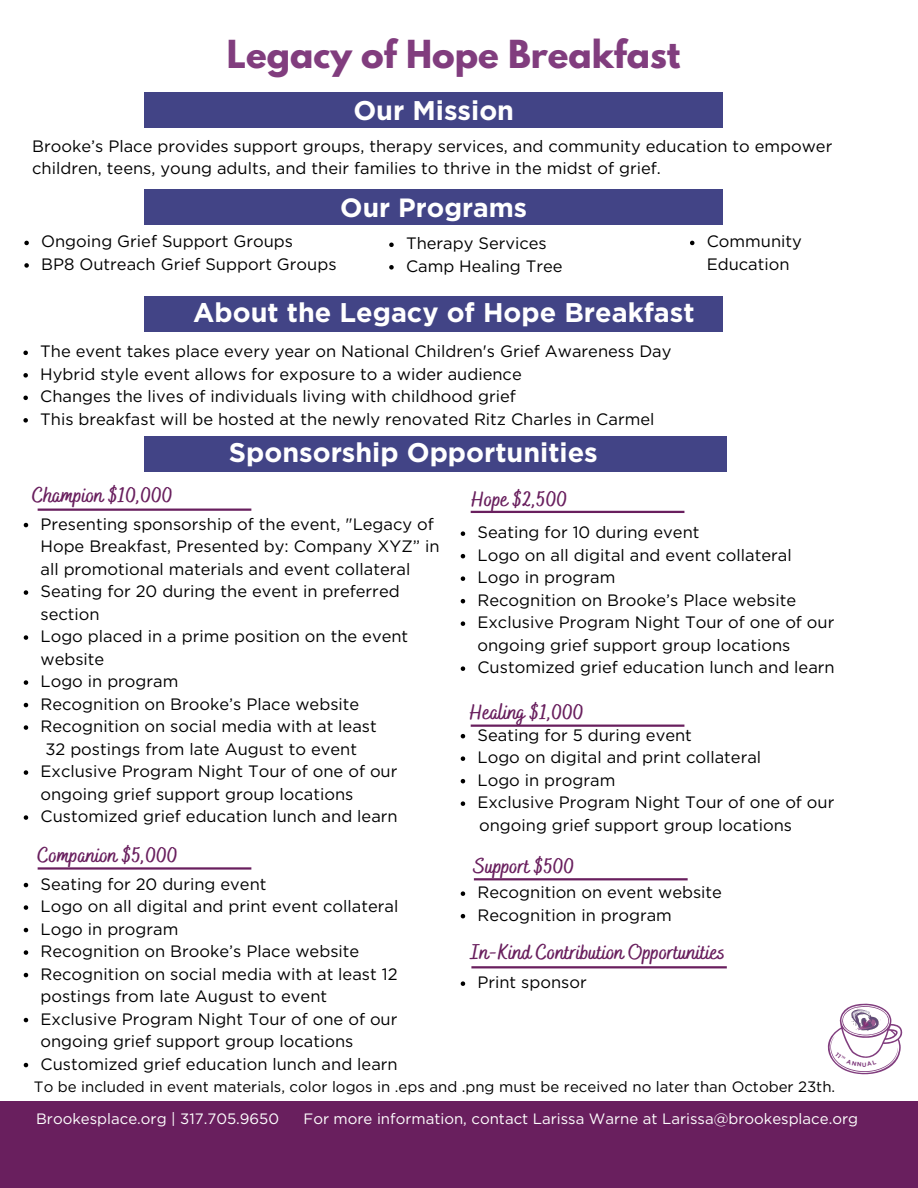
<style>
.page{position:relative;width:918px;height:1188px;background:#fff}
.page>*{position:absolute;margin:0;border:0;box-sizing:border-box;transform-origin:0 0}
.t1{font:700 34.2px "League Spartan";color:#813d7e}
.t2{font:700 27px "Gotham";color:#fff}
.t3{font:700 26.4px "Gotham";color:#fff}
.t4{font:700 21.45px "Bakerie Smooth";color:#691f5e}
.t5{font:16.5px/22.5px "Gotham";color:#000}
.t6{font:15px "Gotham";color:#fff}
.t7{font:15px "Gotham";color:#000}
</style>
<div class="page">
<div style="left:0;top:1101px;width:918px;height:87px;background:#691f5e"></div>
<svg style="left:24px;top:523px;width:4px;height:4px"></svg>
<svg style="left:24px;top:590px;width:4px;height:5px"></svg>
<svg style="left:24px;top:635px;width:4px;height:5px"></svg>
<svg style="left:24px;top:680px;width:4px;height:5px"></svg>
<svg style="left:24px;top:703px;width:4px;height:4px"></svg>
<svg style="left:24px;top:725px;width:4px;height:5px"></svg>
<svg style="left:24px;top:770px;width:4px;height:5px"></svg>
<svg style="left:24px;top:815px;width:4px;height:5px"></svg>
<svg style="left:24px;top:883px;width:4px;height:4px"></svg>
<svg style="left:24px;top:905px;width:4px;height:5px"></svg>
<svg style="left:24px;top:928px;width:4px;height:4px"></svg>
<svg style="left:24px;top:950px;width:4px;height:5px"></svg>
<svg style="left:24px;top:973px;width:4px;height:4px"></svg>
<svg style="left:24px;top:1018px;width:4px;height:4px"></svg>
<svg style="left:24px;top:1063px;width:4px;height:4px"></svg>
<svg style="left:461px;top:531px;width:4px;height:5px"></svg>
<svg style="left:461px;top:554px;width:4px;height:4px"></svg>
<svg style="left:461px;top:576px;width:4px;height:5px"></svg>
<svg style="left:461px;top:599px;width:4px;height:4px"></svg>
<svg style="left:461px;top:621px;width:4px;height:5px"></svg>
<svg style="left:461px;top:666px;width:4px;height:5px"></svg>
<svg style="left:461px;top:734px;width:4px;height:4px"></svg>
<svg style="left:461px;top:756px;width:4px;height:5px"></svg>
<svg style="left:461px;top:779px;width:4px;height:4px"></svg>
<svg style="left:461px;top:801px;width:4px;height:5px"></svg>
<svg style="left:461px;top:891px;width:4px;height:5px"></svg>
<svg style="left:461px;top:914px;width:4px;height:4px"></svg>
<svg style="left:461px;top:981px;width:4px;height:5px"></svg>
<hr style="left:38px;top:509px;width:213px;height:2px;background:#691f5e">
<hr style="left:471px;top:511px;width:213px;height:2px;background:#691f5e">
<hr style="left:38px;top:867px;width:213px;height:3px;background:#691f5e">
<hr style="left:471px;top:725px;width:213px;height:2px;background:#691f5e">
<hr style="left:474px;top:878px;width:214px;height:2px;background:#691f5e">
<hr style="left:471px;top:966px;width:256px;height:2px;background:#691f5e">
<div style="left:145px;top:92px;width:578px;height:35px;background:#424486"></div>
<div style="left:145px;top:189px;width:578px;height:36px;background:#424486"></div>
<svg style="left:24px;top:241px;width:5px;height:4px"></svg>
<svg style="left:24px;top:263px;width:5px;height:5px"></svg>
<svg style="left:389px;top:243px;width:5px;height:4px"></svg>
<svg style="left:389px;top:265px;width:5px;height:5px"></svg>
<svg style="left:690px;top:241px;width:4px;height:4px"></svg>
<div style="left:145px;top:296px;width:578px;height:36px;background:#424486"></div>
<svg style="left:23px;top:351px;width:5px;height:4px"></svg>
<svg style="left:23px;top:373px;width:5px;height:5px"></svg>
<svg style="left:23px;top:396px;width:5px;height:4px"></svg>
<svg style="left:23px;top:418px;width:5px;height:5px"></svg>
<div style="left:145px;top:437px;width:582px;height:35px;background:#424486"></div>
<svg style="left:827px;top:1003px;width:76px;height:72px"></svg>
<p class="t1" style="left:227px;top:37px;width:455px">Legacy of Hope Breakfast</p>
<p class="t2" style="left:353px;top:99px;width:162px">Our Mission</p>
<p class="t5" style="left:32px;top:134px;width:802px">Brooke’s Place provides support groups, therapy services, and community education to empower children, teens, young adults, and their families to thrive in the midst of grief.</p>
<p class="t3" style="left:340px;top:196px;width:188px">Our Programs</p>
<p class="t5" style="left:41px;top:230px;width:253px">Ongoing Grief Support Groups</p>
<p class="t5" style="left:41px;top:253px;width:297px">BP8 Outreach Grief Support Groups</p>
<p class="t5" style="left:406px;top:232px;width:142px">Therapy Services</p>
<p class="t5" style="left:406px;top:254px;width:158px">Camp Healing Tree</p>
<p class="t2" style="left:193px;top:300px;width:503px">About the Legacy of Hope Breakfast</p>
<p class="t5" style="left:40px;top:340px;width:633px">The event takes place every year on National Children's Grief Awareness Day</p>
<p class="t5" style="left:40px;top:362px;width:483px">Hybrid style event allows for exposure to a wider audience</p>
<p class="t5" style="left:40px;top:385px;width:477px">Changes the lives of individuals living with childhood grief</p>
<p class="t5" style="left:40px;top:407px;width:616px">This breakfast will be hosted at the newly renovated Ritz Charles in Carmel</p>
<p class="t2" style="left:229px;top:440px;width:370px">Sponsorship Opportunities</p>
<p class="t4" style="left:32px;top:482px;width:142px">Champion $10,000</p>
<p class="t4" style="left:471px;top:486px;width:97px">Hope $2,500</p>
<p class="t5" style="left:707px;top:230px;width:97px">Community<br>Education</p>
<p class="t5" style="left:41px;top:512px;width:401px">Presenting sponsorship of the event, "Legacy of<br>Hope Breakfast, Presented by: Company XYZ” in all promotional materials and event collateral</p>
<p class="t5" style="left:41px;top:580px;width:361px">Seating for 20 during the event in preferred section</p>
<p class="t5" style="left:41px;top:625px;width:369px">Logo placed in a prime position on the event website</p>
<p class="t5" style="left:41px;top:670px;width:139px">Logo in program</p>
<p class="t5" style="left:41px;top:692px;width:320px">Recognition on Brooke’s Place website</p>
<p class="t5" style="left:41px;top:715px;width:338px">Recognition on social media with at least<br>32 postings from late August to event</p>
<p class="t5" style="left:41px;top:760px;width:358px">Exclusive Program Night Tour of one of our ongoing grief support group locations</p>
<p class="t5" style="left:41px;top:805px;width:359px">Customized grief education lunch and learn</p>
<p class="t4" style="left:38px;top:843px;width:142px">Companion $5,000</p>
<p class="t5" style="left:41px;top:872px;width:228px">Seating for 20 during event</p>
<p class="t5" style="left:41px;top:895px;width:359px">Logo on all digital and print event collateral</p>
<p class="t5" style="left:41px;top:917px;width:139px">Logo in program</p>
<p class="t5" style="left:41px;top:940px;width:320px">Recognition on Brooke’s Place website</p>
<p class="t5" style="left:41px;top:962px;width:359px">Recognition on social media with at least 12 postings from late August to event</p>
<p class="t5" style="left:41px;top:1007px;width:358px">Exclusive Program Night Tour of one of our ongoing grief support group locations</p>
<p class="t5" style="left:41px;top:1052px;width:359px">Customized grief education lunch and learn</p>
<p class="t5" style="left:477px;top:521px;width:224px">Seating for 10 during event</p>
<p class="t5" style="left:477px;top:543px;width:316px">Logo on all digital and event collateral</p>
<p class="t5" style="left:477px;top:566px;width:139px">Logo in program</p>
<p class="t5" style="left:477px;top:588px;width:320px">Recognition on Brooke’s Place website</p>
<p class="t5" style="left:477px;top:611px;width:358px">Exclusive Program Night Tour of one of our ongoing grief support group locations</p>
<p class="t5" style="left:477px;top:656px;width:359px">Customized grief education lunch and learn</p>
<p class="t4" style="left:470px;top:699px;width:116px">Healing $1,000</p>
<p class="t5" style="left:477px;top:723px;width:216px">Seating for 5 during event</p>
<p class="t5" style="left:477px;top:746px;width:285px">Logo on digital and print collateral</p>
<p class="t5" style="left:477px;top:768px;width:139px">Logo in program</p>
<p class="t5" style="left:477px;top:791px;width:358px">Exclusive Program Night Tour of one of our</p>
<p class="t5" style="left:479px;top:813px;width:315px">ongoing grief support group locations</p>
<p class="t4" style="left:474px;top:854px;width:102px">Support $500</p>
<p class="t5" style="left:477px;top:881px;width:246px">Recognition on event website</p>
<p class="t5" style="left:477px;top:903px;width:196px">Recognition in program</p>
<p class="t4" style="left:471px;top:940px;width:256px">In-Kind Contribution Opportunities</p>
<p class="t5" style="left:477px;top:971px;width:111px">Print sponsor</p>
<p class="t7" style="left:34px;top:1078px;width:803px">To be included in event materials, color logos in .eps and .png must be received no later than October 23th.</p>
<p class="t6" style="left:36px;top:1110px;width:245px">Brookesplace.org | 317.705.9650</p>
<p class="t6" style="left:304px;top:1110px;width:556px">For more information, contact Larissa Warne at Larissa@brookesplace.org</p>
</div>
